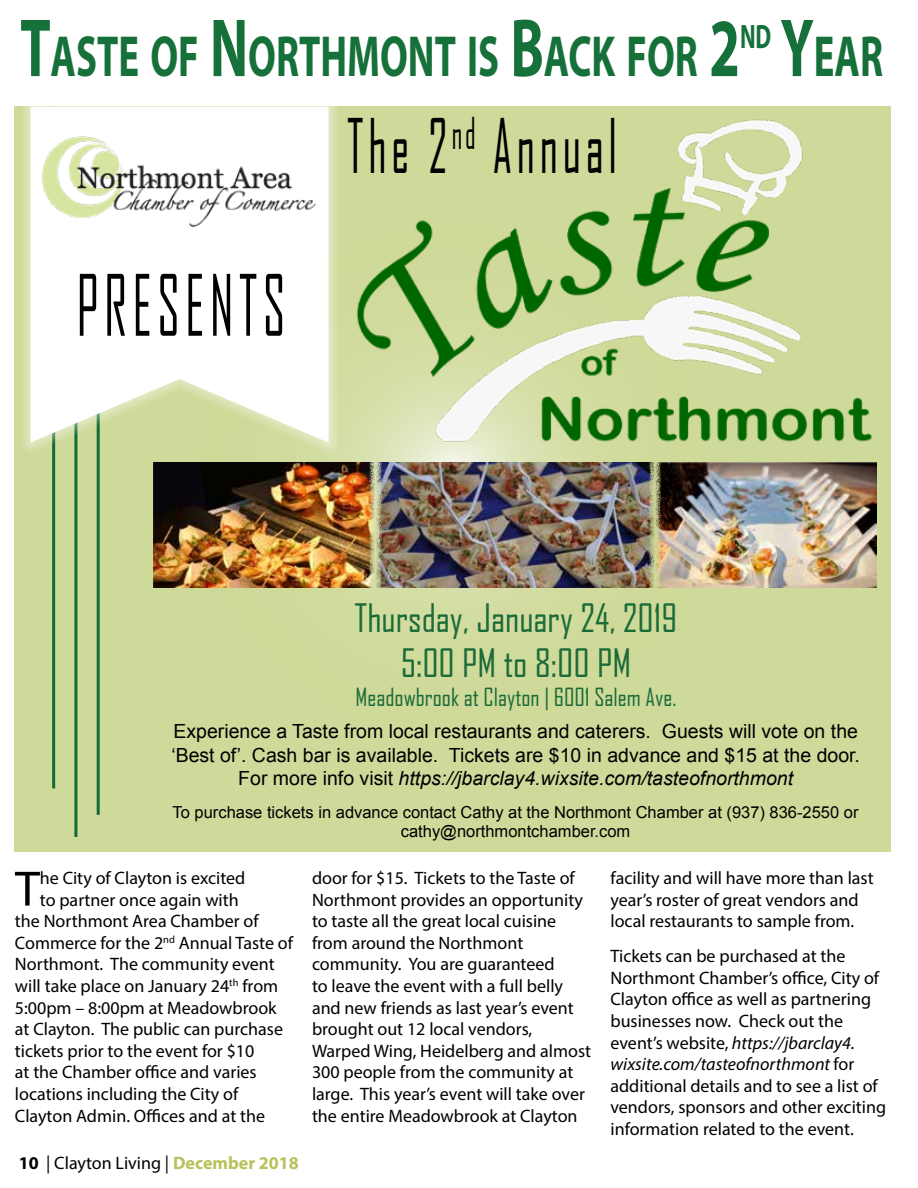
<style>
.page{position:relative;width:918px;height:1188px;background:#fff}
.page>*{position:absolute;margin:0;border:0;box-sizing:border-box;transform-origin:0 0}
.t1{font:81px "Agency FB";letter-spacing:.1em;color:#000101;scale:.67 1}
.t2{font:72px "Agency FB";letter-spacing:.1em;color:#000101;scale:.67 1}
.t3{font:700 58.2px "Myriad Pro";color:#16703a;scale:.67 1}
.t4{font:50.1px "Myriad Pro";color:#000}
.t5{font:37.5px/45px "Agency FB";color:#1b6b39;text-align:center}
.t6{font:700 33.9px "Myriad Pro";color:#16703a;scale:.67 1}
.t7{font:24px "Agency FB";color:#1b6b39}
.t8{font:19.5px/23.4px "Arial";color:#000101;text-align:center}
.t9{font:18px/21.6px "Myriad Pro";color:#000}
.t10{font:18px "Myriad Pro";color:#000101}
.t11{font:16.5px/19.8px "Arial";color:#000101;text-align:center}
.s1{font-size:83.25px}
.s2{font-style:italic}
.s3{font-weight:700}
.s4{font-weight:700;color:#bac05b}
</style>
<div class="page">
<div style="left:15px;top:107px;width:876px;height:744px;background:#ceda99"></div>
<img style="left:154px;top:462px;width:723px;height:126px">
<hr style="left:52px;top:107px;width:3px;height:681px;background:#126b37">
<hr style="left:74px;top:127px;width:3px;height:710px;background:#126b37">
<hr style="left:97px;top:133px;width:3px;height:682px;background:#126b37">
<div style="left:20px;top:96px;width:319px;height:357px;background:#fff;opacity:.75"></div>
<svg style="left:31px;top:107px;width:298px;height:336px;fill:#fff"></svg>
<img style="left:29px;top:120px;width:298px;height:119px">
<img style="left:335px;top:111px;width:537px;height:350px">
<h3 class="t3" style="left:20px;top:19px;width:1076px"><span class="s1">T</span>ASTE OF <span class="s1">N</span> ORTHMONT IS <span class="s1">B</span>ACK FOR <span class="s1">2</span></h3>
<h3 class="t6" style="left:740px;top:15px;width:48px">ND</h3>
<h3 class="t3" style="left:780px;top:19px;width:150px"><span class="s1">Y</span>EAR</h3>
<h1 class="t1" style="left:77px;top:256px;width:313px">PRESENTS</h1>
<h2 class="t2" style="left:347px;top:102px;width:404px">The 2<sup>nd</sup> Annual</h2>
<h3 class="t5" style="left:355px;top:595px;width:324px">Thursday, January 24, 2019<br>5:00 PM to 8:00 PM</h3>
<h3 class="t7" style="left:356px;top:682px;width:322px">Meadowbrook at Clayton | 6001 Salem Ave.</h3>
<p class="t8" style="left:171px;top:720px;width:690px">Experience a Taste from local restaurants and caterers. Guests will vote on the ‘Best of’. Cash bar is available. Tickets are $10 in advance and $15 at the door.<br>For more info visit <span class="s2">https://jbarclay4.wixsite.com/tasteofnorthmont</span></p>
<p class="t11" style="left:173px;top:802px;width:687px">To purchase tickets in advance contact Cathy at the Northmont Chamber at (937) 836-2550 or cathy@northmontchamber.com</p>
<h3 class="t4" style="left:15px;top:858px;width:26px">T</h3>
<p class="t9" style="left:40px;top:867px;width:207px">he City of Clayton is excited</p>
<p class="t9" style="left:40px;top:888px;width:200px">to partner once again with</p>
<p class="t9" style="left:15px;top:910px;width:245px">the Northmont Area Chamber of</p>
<p class="t9" style="left:15px;top:932px;width:280px">Commerce for the 2<sup>nd</sup> Annual Taste of</p>
<p class="t9" style="left:15px;top:953px;width:261px">Northmont. The community event</p>
<p class="t9" style="left:15px;top:975px;width:265px">will take place on January 24<sup>th</sup> from</p>
<p class="t9" style="left:15px;top:996px;width:263px">5:00pm – 8:00pm at Meadowbrook</p>
<p class="t9" style="left:15px;top:1018px;width:270px">at Clayton. The public can purchase</p>
<p class="t9" style="left:15px;top:1040px;width:241px">tickets prior to the event for $10</p>
<p class="t9" style="left:15px;top:1061px;width:243px">at the Chamber office and varies</p>
<p class="t9" style="left:15px;top:1083px;width:225px">locations including the City of</p>
<p class="t9" style="left:15px;top:1104px;width:252px">Clayton Admin. Offices and at the</p>
<p class="t10" style="left:19px;top:1152px;width:282px"><span class="s3">10</span> | Clayton Living | <span class="s4">December 2018</span></p>
<p class="t9" style="left:312px;top:867px;width:281px">door for $15. Tickets to the Taste of Northmont provides an opportunity to taste all the great local cuisine from around the Northmont community. You are guaranteed<br>to leave the event with a full belly and new friends as last year’s event brought out 12 local vendors, Warped Wing, Heidelberg and almost 300 people from the community at large. This year’s event will take over the entire Meadowbrook at Clayton</p>
<p class="t9" style="left:610px;top:867px;width:265px">facility and will have more than last year’s roster of great vendors and local restaurants to sample from.</p>
<p class="t9" style="left:610px;top:945px;width:277px">Tickets can be purchased at the Northmont Chamber’s office, City of Clayton office as well as partnering businesses now. Check out the event’s website, <span class="s2">https://jbarclay4. wixsite.com/tasteofnorthmont</span> for additional details and to see a list of vendors, sponsors and other exciting information related to the event.</p>
</div>
